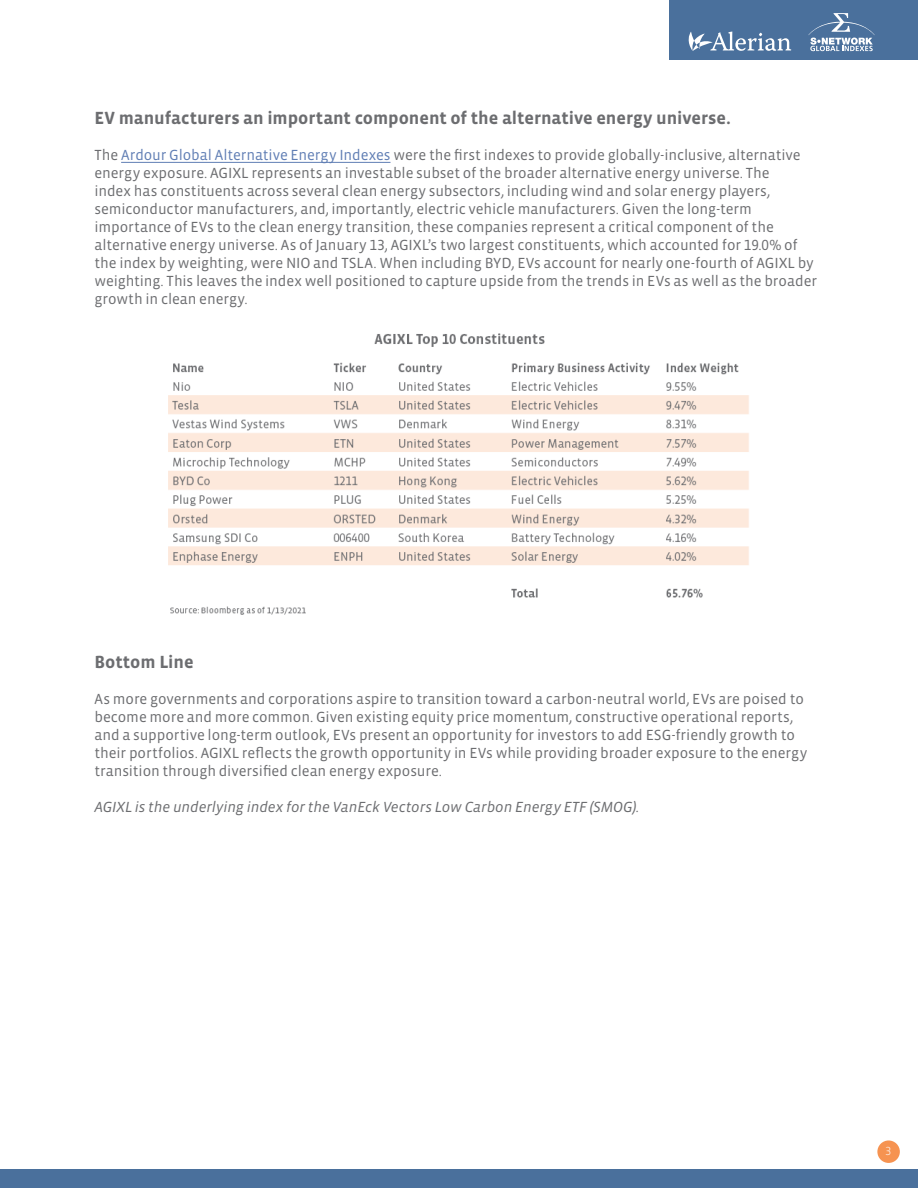
<style>
.page{position:relative;width:918px;height:1188px;background:#fff}
.page>*{position:absolute;margin:0;border:0;box-sizing:border-box;transform-origin:0 0}
.t1{font:700 18px "Vista Sans OT";letter-spacing:-.005em;color:#6c6d70}
.t2{font:15px/18px "Vista Sans OT";letter-spacing:-.005em;color:#6c6d70}
.t3{font:italic 15px "Vista Sans OT";letter-spacing:-.01em;color:#6c6d70}
.t4{font:300 12px "Vista Sans OT";color:#fff}
.s1{color:#607eb4}
</style>
<div class="page">
<div style="left:0;top:1169px;width:918px;height:19px;background:#4a709c"></div>
<div style="left:877px;top:1140px;width:23px;height:23px;background:#f69351;border-radius:50%"></div>
<div style="left:669px;top:0;width:249px;height:60px;background:#4a709c"></div>
<svg style="left:688px;top:32px;width:103px;height:19px"></svg>
<svg style="left:808px;top:13px;width:67px;height:38px"></svg>
<hr style="left:121px;top:162px;width:270px;height:1px;background:#607eb4">
<img style="left:168px;top:333px;width:581px;height:282px">
<p class="t1" style="left:94px;top:109px;width:638px">EV manufacturers an important component of the alternative energy universe.</p>
<p class="t2" style="left:94px;top:147px;width:724px">The <span class="s1">Ardour Global Alternative Energy Indexes</span> were the first indexes to provide globally-inclusive, alternative energy exposure. AGIXL represents an investable subset of the broader alternative energy universe. The<br>index has constituents across several clean energy subsectors, including wind and solar energy players, semiconductor manufacturers, and, importantly, electric vehicle manufacturers. Given the long-term importance of EVs to the clean energy transition, these companies represent a critical component of the alternative energy universe. As of January 13, AGIXL’s two largest constituents, which accounted for 19.0% of the index by weighting, were NIO and TSLA. When including BYD, EVs account for nearly one-fourth of AGIXL by weighting. This leaves the index well positioned to capture upside from the trends in EVs as well as the broader growth in clean energy.</p>
<p class="t1" style="left:94px;top:652px;width:101px">Bottom Line</p>
<p class="t2" style="left:94px;top:690px;width:714px">As more governments and corporations aspire to transition toward a carbon-neutral world, EVs are poised to become more and more common. Given existing equity price momentum, constructive operational reports, and a supportive long-term outlook, EVs present an opportunity for investors to add ESG-friendly growth to their portfolios. AGIXL reflects the growth opportunity in EVs while providing broader exposure to the energy transition through diversified clean energy exposure.</p>
<p class="t3" style="left:94px;top:799px;width:547px">AGIXL is the underlying index for the VanEck Vectors Low Carbon Energy ETF (SMOG).</p>
<p class="t4" style="left:886px;top:1145px;width:7px">3</p>
</div>
